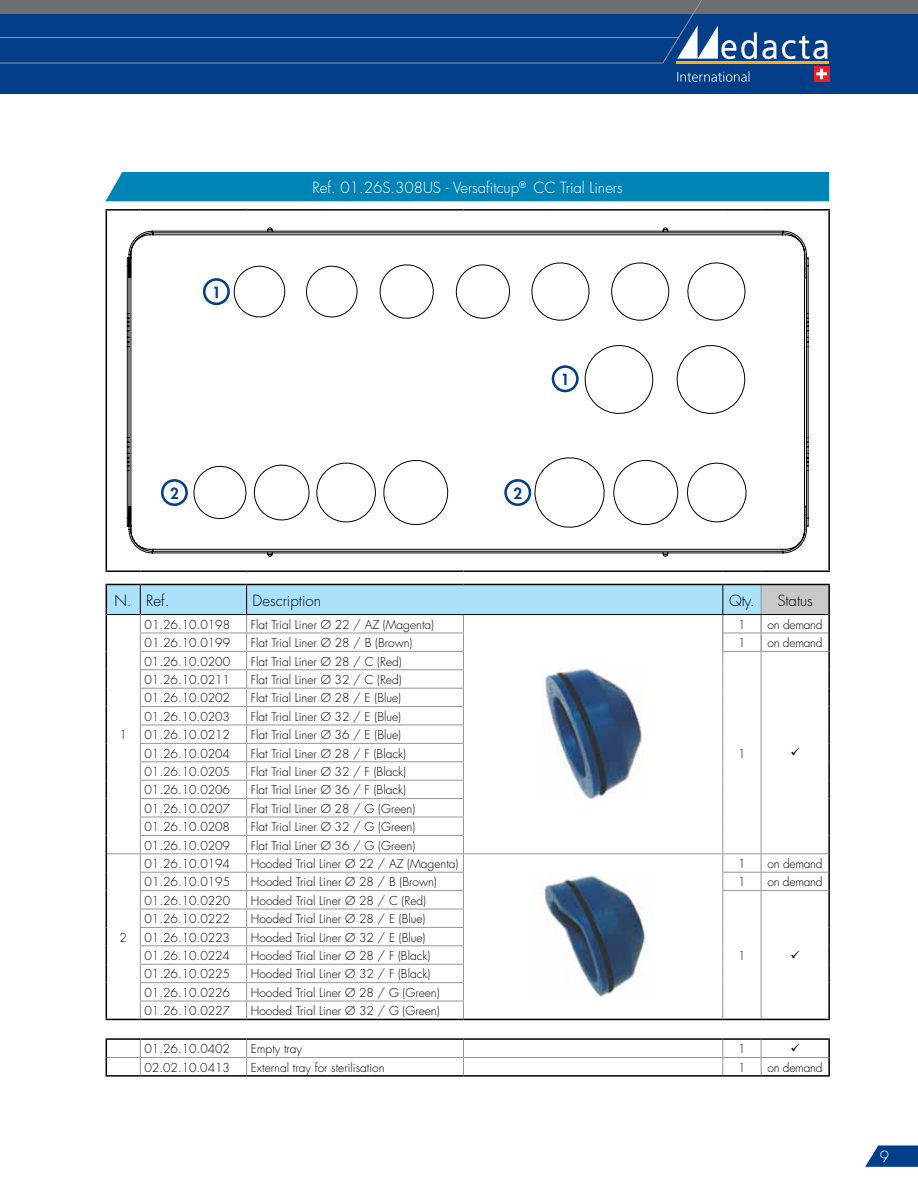
<style>
.page{position:relative;width:918px;height:1188px;background:#fff}
.page>*{position:absolute;margin:0;border:0;box-sizing:border-box;transform-origin:0 0}
.t1{font:300 15px "Futura Std";color:#fff}
.t2{font:300 15px "Futura Std";color:#000}
.t3{font:800 15px "Futura Std";color:#023f88}
.t4{font:300 12px "Futura Std";color:#000}
.t5{font:300 12px "Futura Std";letter-spacing:-.02em;color:#000}
</style>
<div class="page">
<svg style="left:865px;top:1145px;width:53px;height:22px"></svg>
<div style="left:0;top:14px;width:918px;height:79px;background:#023f88"></div>
<div style="left:0;top:0;width:918px;height:14px;background:#6d6e71"></div>
<hr style="left:676px;top:62px;width:153px;height:2px;background:#fcaf17">
<div style="left:814px;top:66px;width:15px;height:15px;background:#ed1d24"></div>
<hr style="left:0;top:37px;width:679px;height:1px;background:#939598">
<hr style="left:0;top:63px;width:663px;height:1px;background:#939598">
<svg style="left:662px;top:0;width:166px;height:82px"></svg>
<div style="left:106px;top:172px;width:723px;height:29px;background:#0084b6"></div>
<div style="left:761px;top:584px;width:68px;height:31px;background:#c7c8ca"></div>
<hr style="left:106px;top:1038px;width:34px;height:2px;background:#000">
<hr style="left:140px;top:1038px;width:107px;height:2px;background:#000">
<hr style="left:247px;top:1038px;width:216px;height:2px;background:#000">
<hr style="left:463px;top:1038px;width:260px;height:2px;background:#000">
<hr style="left:723px;top:1038px;width:38px;height:2px;background:#000">
<hr style="left:761px;top:1038px;width:69px;height:2px;background:#000">
<svg style="left:106px;top:1040px;width:1px;height:35px"></svg>
<svg style="left:828px;top:1040px;width:2px;height:35px"></svg>
<hr style="left:106px;top:1075px;width:34px;height:2px;background:#000">
<hr style="left:463px;top:1075px;width:260px;height:2px;background:#000">
<hr style="left:723px;top:1075px;width:38px;height:2px;background:#000">
<hr style="left:761px;top:1075px;width:69px;height:2px;background:#000">
<hr style="left:106px;top:1019px;width:34px;height:1px;background:#000">
<hr style="left:463px;top:1019px;width:260px;height:1px;background:#000">
<hr style="left:723px;top:1019px;width:38px;height:1px;background:#000">
<hr style="left:761px;top:1019px;width:69px;height:1px;background:#000">
<hr style="left:140px;top:1019px;width:107px;height:1px;background:#000">
<hr style="left:247px;top:1019px;width:216px;height:1px;background:#000">
<hr style="left:761px;top:853px;width:67px;height:1px;background:#939598">
<hr style="left:761px;top:872px;width:67px;height:1px;background:#939598">
<hr style="left:761px;top:890px;width:67px;height:1px;background:#939598">
<hr style="left:107px;top:1057px;width:33px;height:1px;background:#939598">
<hr style="left:140px;top:1057px;width:107px;height:1px;background:#939598">
<svg style="left:140px;top:1040px;width:1px;height:35px"></svg>
<hr style="left:247px;top:1057px;width:216px;height:1px;background:#939598">
<svg style="left:246px;top:1040px;width:1px;height:35px"></svg>
<hr style="left:463px;top:1057px;width:260px;height:1px;background:#939598">
<svg style="left:463px;top:1040px;width:1px;height:35px"></svg>
<hr style="left:723px;top:1057px;width:38px;height:1px;background:#939598">
<svg style="left:722px;top:1040px;width:1px;height:35px"></svg>
<hr style="left:761px;top:1057px;width:67px;height:1px;background:#939598">
<svg style="left:761px;top:1040px;width:1px;height:35px"></svg>
<hr style="left:761px;top:614px;width:67px;height:1px;background:#000">
<hr style="left:761px;top:633px;width:67px;height:1px;background:#939598">
<hr style="left:761px;top:651px;width:67px;height:1px;background:#939598">
<svg style="left:828px;top:615px;width:2px;height:404px"></svg>
<hr style="left:106px;top:211px;width:1px;height:359px;background:#000">
<hr style="left:828px;top:211px;width:2px;height:359px;background:#000">
<hr style="left:106px;top:209px;width:34px;height:2px;background:#000">
<hr style="left:140px;top:209px;width:107px;height:2px;background:#000">
<hr style="left:247px;top:209px;width:216px;height:2px;background:#000">
<hr style="left:463px;top:209px;width:260px;height:2px;background:#000">
<hr style="left:723px;top:209px;width:38px;height:2px;background:#000">
<hr style="left:761px;top:209px;width:69px;height:2px;background:#000">
<hr style="left:106px;top:570px;width:34px;height:2px;background:#000">
<hr style="left:140px;top:570px;width:107px;height:2px;background:#000">
<hr style="left:247px;top:570px;width:216px;height:2px;background:#000">
<hr style="left:463px;top:570px;width:260px;height:2px;background:#000">
<hr style="left:723px;top:570px;width:38px;height:2px;background:#000">
<hr style="left:761px;top:570px;width:69px;height:2px;background:#000">
<hr style="left:140px;top:1075px;width:107px;height:2px;background:#000">
<hr style="left:247px;top:1075px;width:216px;height:2px;background:#000">
<hr style="left:761px;top:584px;width:69px;height:1px;background:#000">
<hr style="left:828px;top:585px;width:2px;height:30px;background:#000">
<svg style="left:106px;top:584px;width:656px;height:435px"></svg>
<svg style="left:127px;top:228px;width:681px;height:329px"></svg>
<div style="left:162px;top:480px;width:25px;height:25px;background:#fff;border-radius:50%"></div>
<div style="left:161px;top:479px;width:27px;height:27px;border:3px solid #023f88;border-radius:50%"></div>
<div style="left:204px;top:279px;width:25px;height:25px;background:#fff;border-radius:50%"></div>
<div style="left:203px;top:278px;width:27px;height:27px;border:3px solid #023f88;border-radius:50%"></div>
<div style="left:553px;top:367px;width:24px;height:24px;background:#fff;border-radius:50%"></div>
<div style="left:552px;top:365px;width:27px;height:27px;border:3px solid #023f88;border-radius:50%"></div>
<div style="left:506px;top:480px;width:24px;height:25px;background:#fff;border-radius:50%"></div>
<div style="left:504px;top:479px;width:27px;height:27px;border:3px solid #023f88;border-radius:50%"></div>
<img style="left:541px;top:668px;width:104px;height:132px">
<img style="left:531px;top:876px;width:124px;height:122px">
<p class="t3" style="left:212px;top:283px;width:10px">1</p>
<p class="t3" style="left:170px;top:484px;width:10px">2</p>
<p class="t1" style="left:313px;top:178px;width:312px">Ref. 01.26s .308us - Versafitcup<sup>®</sup> cc Trial Liners</p>
<p class="t3" style="left:513px;top:484px;width:10px">2</p>
<p class="t3" style="left:561px;top:370px;width:10px">1</p>
<p class="t2" style="left:115px;top:591px;width:56px">N. Ref.</p>
<p class="t2" style="left:253px;top:591px;width:70px">Description</p>
<p class="t2" style="left:729px;top:591px;width:27px">Qty.</p>
<p class="t2" style="left:777px;top:591px;width:37px">Status</p>
<p class="t4" style="left:120px;top:727px;width:9px">1</p>
<p class="t4" style="left:120px;top:930px;width:9px">2</p>
<p class="t4" style="left:145px;top:617px;width:87px">01.26.10.0198</p>
<p class="t4" style="left:251px;top:617px;width:185px">Flat Trial Liner Ø 22 / AZ (Magenta)</p>
<p class="t4" style="left:738px;top:617px;width:9px">1</p>
<p class="t5" style="left:768px;top:617px;width:57px">on demand</p>
<p class="t4" style="left:145px;top:635px;width:87px">01.26.10.0199</p>
<p class="t4" style="left:251px;top:635px;width:163px">Flat Trial Liner Ø 28 / B (Brown)</p>
<p class="t4" style="left:738px;top:635px;width:9px">1</p>
<p class="t5" style="left:768px;top:635px;width:57px">on demand</p>
<p class="t4" style="left:145px;top:654px;width:87px">01.26.10.0200</p>
<p class="t4" style="left:251px;top:654px;width:152px">Flat Trial Liner Ø 28 / C (Red)</p>
<p class="t4" style="left:145px;top:672px;width:87px">01.26.10.0211</p>
<p class="t4" style="left:251px;top:672px;width:152px">Flat Trial Liner Ø 32 / C (Red)</p>
<p class="t4" style="left:145px;top:691px;width:87px">01.26.10.0202</p>
<p class="t4" style="left:251px;top:691px;width:152px">Flat Trial Liner Ø 28 / E (Blue)</p>
<p class="t4" style="left:145px;top:709px;width:87px">01.26.10.0203</p>
<p class="t4" style="left:251px;top:709px;width:152px">Flat Trial Liner Ø 32 / E (Blue)</p>
<p class="t4" style="left:145px;top:727px;width:87px">01.26.10.0212</p>
<p class="t4" style="left:251px;top:727px;width:152px">Flat Trial Liner Ø 36 / E (Blue)</p>
<p class="t4" style="left:145px;top:746px;width:87px">01.26.10.0204</p>
<p class="t4" style="left:251px;top:746px;width:157px">Flat Trial Liner Ø 28 / F (Black)</p>
<p class="t4" style="left:145px;top:764px;width:87px">01.26.10.0205</p>
<p class="t4" style="left:251px;top:764px;width:157px">Flat Trial Liner Ø 32 / F (Black)</p>
<p class="t4" style="left:145px;top:783px;width:87px">01.26.10.0206</p>
<p class="t4" style="left:251px;top:783px;width:157px">Flat Trial Liner Ø 36 / F (Black)</p>
<p class="t4" style="left:145px;top:801px;width:87px">01.26.10.0207</p>
<p class="t4" style="left:251px;top:801px;width:166px">Flat Trial Liner Ø 28 / G (Green)</p>
<p class="t4" style="left:145px;top:820px;width:87px">01.26.10.0208</p>
<p class="t4" style="left:251px;top:820px;width:166px">Flat Trial Liner Ø 32 / G (Green)</p>
<p class="t4" style="left:145px;top:838px;width:87px">01.26.10.0209</p>
<p class="t4" style="left:251px;top:838px;width:166px">Flat Trial Liner Ø 36 / G (Green)</p>
<p class="t4" style="left:738px;top:746px;width:9px">1</p>
<p class="t4" style="left:145px;top:856px;width:87px">01.26.10.0194</p>
<p class="t4" style="left:251px;top:856px;width:209px">Hooded Trial Liner Ø 22 / AZ (Magenta)</p>
<p class="t4" style="left:738px;top:856px;width:9px">1</p>
<p class="t5" style="left:768px;top:856px;width:57px">on demand</p>
<p class="t4" style="left:145px;top:875px;width:87px">01.26.10.0195</p>
<p class="t4" style="left:251px;top:875px;width:188px">Hooded Trial Liner Ø 28 / B (Brown)</p>
<p class="t4" style="left:738px;top:875px;width:9px">1</p>
<p class="t5" style="left:768px;top:875px;width:57px">on demand</p>
<p class="t4" style="left:145px;top:893px;width:87px">01.26.10.0220</p>
<p class="t4" style="left:251px;top:893px;width:177px">Hooded Trial Liner Ø 28 / C (Red)</p>
<p class="t4" style="left:145px;top:912px;width:87px">01.26.10.0222</p>
<p class="t4" style="left:251px;top:912px;width:176px">Hooded Trial Liner Ø 28 / E (Blue)</p>
<p class="t4" style="left:145px;top:930px;width:87px">01.26.10.0223</p>
<p class="t4" style="left:251px;top:930px;width:176px">Hooded Trial Liner Ø 32 / E (Blue)</p>
<p class="t4" style="left:145px;top:948px;width:87px">01.26.10.0224</p>
<p class="t4" style="left:251px;top:948px;width:181px">Hooded Trial Liner Ø 28 / F (Black)</p>
<p class="t4" style="left:145px;top:967px;width:87px">01.26.10.0225</p>
<p class="t4" style="left:251px;top:967px;width:181px">Hooded Trial Liner Ø 32 / F (Black)</p>
<p class="t4" style="left:145px;top:985px;width:87px">01.26.10.0226</p>
<p class="t4" style="left:251px;top:985px;width:190px">Hooded Trial Liner Ø 28 / G (Green)</p>
<p class="t4" style="left:145px;top:1004px;width:87px">01.26.10.0227</p>
<p class="t4" style="left:251px;top:1004px;width:190px">Hooded Trial Liner Ø 32 / G (Green)</p>
<p class="t4" style="left:145px;top:1042px;width:87px">01.26.10.0402</p>
<p class="t4" style="left:251px;top:1042px;width:53px">Empty tray</p>
<p class="t4" style="left:738px;top:1042px;width:9px">1</p>
<p class="t4" style="left:145px;top:1060px;width:87px">02.02.10.0413</p>
<p class="t4" style="left:251px;top:1060px;width:135px">External tray for sterilisation</p>
<p class="t4" style="left:738px;top:1060px;width:9px">1</p>
<p class="t5" style="left:768px;top:1060px;width:57px">on demand</p>
<p class="t4" style="left:738px;top:948px;width:9px">1</p>
<p class="t1" style="left:880px;top:1148px;width:11px">9</p>
</div>
